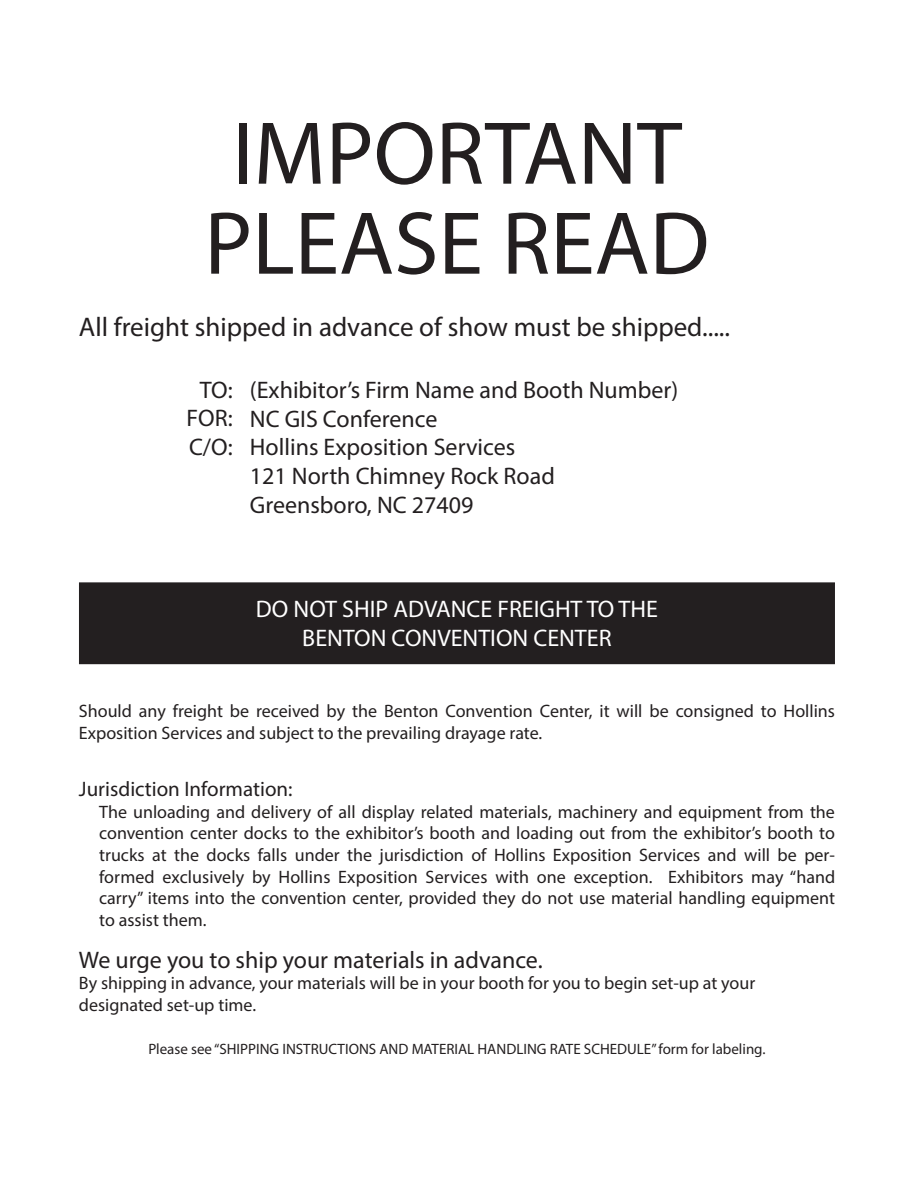
<style>
.page{position:relative;width:918px;height:1188px;background:#fff}
.page>*{position:absolute;margin:0;border:0;box-sizing:border-box;transform-origin:0 0}
.t1{font:90px "Myriad Pro";color:#231f20}
.t2{font:27px "Myriad Pro";color:#231f20}
.t3{font:24px "Myriad Pro";color:#231f20}
.t4{font:24px "Myriad Pro";color:#fff}
.t5{font:21px "Myriad Pro";color:#231f20}
.t6{font:18px/21.6px "Myriad Pro";color:#231f20}
.t7{font:15px "Myriad Pro";color:#231f20}
</style>
<div class="page">
<div style="left:80px;top:583px;width:754px;height:80px;background:#231f20"></div>
<div style="left:79px;top:582px;width:756px;height:82px;border:2px solid #231f20"></div>
<p class="t1" style="left:232px;top:98px;width:452px">IMPORTANT</p>
<p class="t1" style="left:204px;top:188px;width:507px">PLEASE READ</p>
<p class="t2" style="left:79px;top:310px;width:653px">All freight shipped in advance of show must be shipped.....</p>
<p class="t3" style="left:250px;top:375px;width:430px">(Exhibitor’s Firm Name and Booth Number)</p>
<p class="t3" style="left:250px;top:404px;width:189px">NC GIS Conference</p>
<p class="t3" style="left:250px;top:433px;width:267px">Hollins Exposition Services</p>
<p class="t3" style="left:250px;top:461px;width:306px">121 North Chimney Rock Road</p>
<p class="t3" style="left:250px;top:490px;width:225px">Greensboro, NC 27409</p>
<p class="t3" style="left:200px;top:375px;width:34px">TO:</p>
<p class="t3" style="left:187px;top:404px;width:48px">FOR:</p>
<p class="t3" style="left:189px;top:432px;width:45px">C/O:</p>
<p class="t4" style="left:256px;top:594px;width:404px">DO NOT SHIP ADVANCE FREIGHT TO THE</p>
<p class="t4" style="left:302px;top:623px;width:311px">BENTON CONVENTION CENTER</p>
<p class="t6" style="left:79px;top:700px;width:758px">Should any freight be received by the Benton Convention Center, it will be consigned to Hollins<br>Exposition Services and subject to the prevailing drayage rate.</p>
<p class="t5" style="left:79px;top:776px;width:215px">Jurisdiction Information:</p>
<p class="t6" style="left:99px;top:801px;width:738px;text-align:justify">The unloading and delivery of all display related materials, machinery and equipment from the convention center docks to the exhibitor’s booth and loading out from the exhibitor’s booth to trucks at the docks falls under the jurisdiction of Hollins Exposition Services and will be per&shy;formed exclusively by Hollins Exposition Services with one exception. Exhibitors may “hand carry” items into the convention center, provided they do not use material handling equipment to assist them.</p>
<p class="t3" style="left:79px;top:945px;width:465px">We urge you to ship your materials in advance.</p>
<p class="t6" style="left:79px;top:972px;width:678px">By shipping in advance, your materials will be in your booth for you to begin set-up at your designated set-up time.</p>
<p class="t7" style="left:148px;top:1040px;width:619px">Please see “SHIPPING INSTRUCTIONS AND MATERIAL HANDLING RATE SCHEDULE” form for labeling.</p>
</div>
